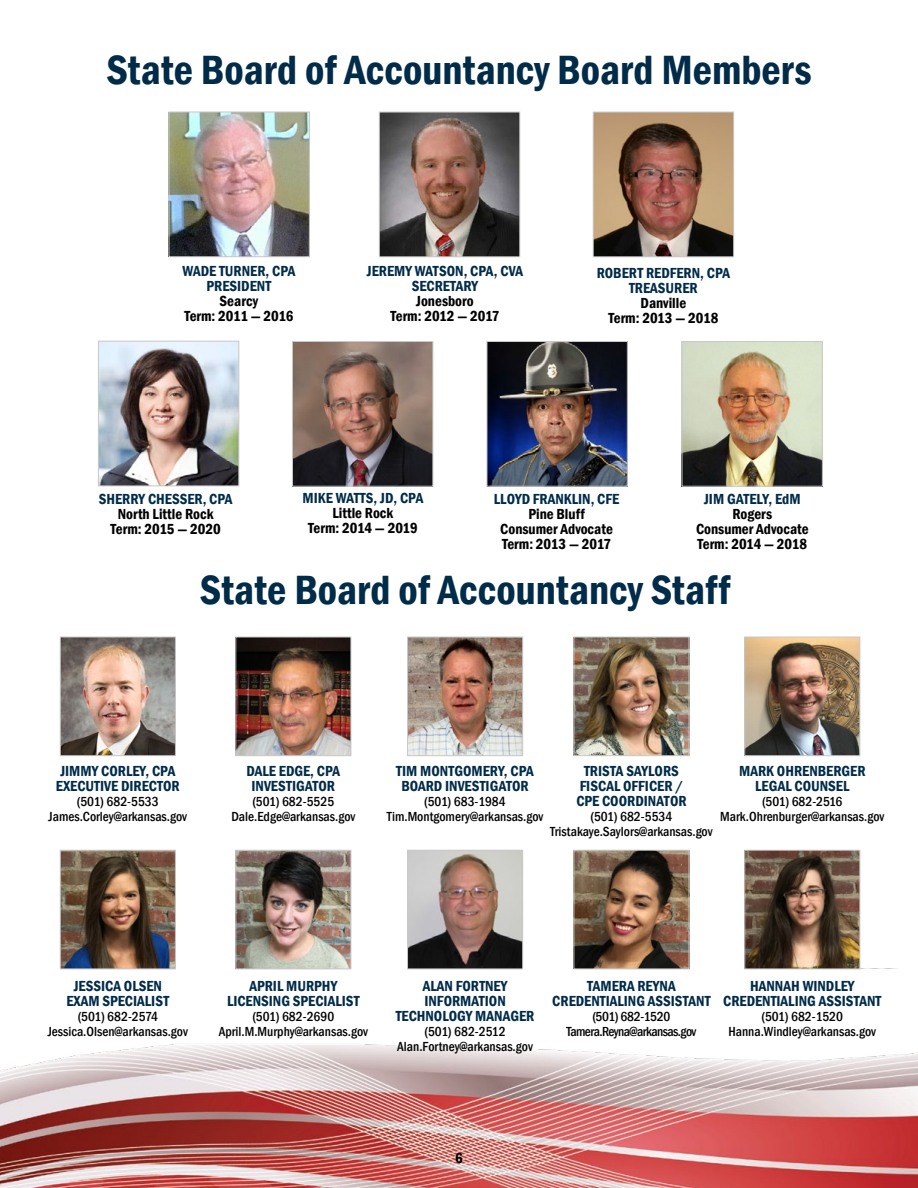
<style>
.page{position:relative;width:918px;height:1188px;background:#fff}
.page>*{position:absolute;margin:0;border:0;box-sizing:border-box;transform-origin:0 0}
.t1{font:600 condensed 42px "Franklin Gothic";color:#002b49}
.t2{font:600 condensed 15px/15px "Franklin Gothic";color:#002b49;text-align:center}
.t3{font:600 condensed 15px/15px "Franklin Gothic";color:#000;text-align:center}
.t4{font:500 condensed 13.5px/15px "Franklin Gothic";color:#000;text-align:center}
.t5{font:500 condensed 13.5px/15px "Franklin Gothic";letter-spacing:-.04em;color:#000;text-align:center}
</style>
<div class="page">
<img style="left:100px;top:343px;width:137px;height:141px">
<div style="left:98px;top:341px;width:141px;height:145px;border:1px solid #cac8c8"></div>
<img style="left:381px;top:114px;width:137px;height:141px">
<div style="left:379px;top:112px;width:141px;height:145px;border:1px solid #cac8c8"></div>
<img style="left:171px;top:114px;width:137px;height:141px">
<div style="left:169px;top:112px;width:141px;height:145px;border:1px solid #cac8c8"></div>
<img style="left:0;top:933px;width:918px;height:255px">
<img style="left:746px;top:852px;width:112px;height:115px">
<div style="left:744px;top:850px;width:116px;height:119px;border:1px solid #cac8c8"></div>
<img style="left:62px;top:852px;width:112px;height:115px">
<div style="left:60px;top:850px;width:116px;height:119px;border:1px solid #cac8c8"></div>
<img style="left:237px;top:852px;width:112px;height:115px">
<div style="left:235px;top:850px;width:116px;height:119px;border:1px solid #cac8c8"></div>
<img style="left:409px;top:852px;width:112px;height:115px">
<div style="left:407px;top:850px;width:116px;height:119px;border:1px solid #cac8c8"></div>
<img style="left:62px;top:639px;width:112px;height:115px">
<div style="left:60px;top:637px;width:116px;height:119px;border:1px solid #cac8c8"></div>
<img style="left:237px;top:639px;width:112px;height:115px">
<div style="left:235px;top:637px;width:116px;height:119px;border:1px solid #cac8c8"></div>
<img style="left:576px;top:639px;width:111px;height:115px">
<div style="left:574px;top:637px;width:115px;height:119px;border:1px solid #cac8c8"></div>
<img style="left:409px;top:639px;width:112px;height:115px">
<div style="left:407px;top:637px;width:116px;height:119px;border:1px solid #cac8c8"></div>
<img style="left:489px;top:343px;width:137px;height:142px">
<div style="left:487px;top:341px;width:141px;height:146px;border:1px solid #cac8c8"></div>
<img style="left:684px;top:343px;width:137px;height:142px">
<div style="left:682px;top:341px;width:141px;height:146px;border:1px solid #cac8c8"></div>
<img style="left:595px;top:114px;width:137px;height:141px">
<div style="left:593px;top:112px;width:141px;height:145px;border:1px solid #cac8c8"></div>
<img style="left:294px;top:343px;width:137px;height:142px">
<div style="left:292px;top:341px;width:141px;height:146px;border:1px solid #cac8c8"></div>
<img style="left:576px;top:852px;width:111px;height:115px">
<div style="left:574px;top:850px;width:115px;height:119px;border:1px solid #cac8c8"></div>
<img style="left:746px;top:639px;width:112px;height:115px">
<div style="left:744px;top:637px;width:116px;height:119px;border:1px solid #cac8c8"></div>
<h1 class="t1" style="left:106px;top:42px;width:707px">State Board of Accountancy Board Members</h1>
<p class="t2" style="left:182px;top:264px;width:115px">WADE TURNER, CPA<br>PRESIDENT</p>
<p class="t3" style="left:184px;top:294px;width:111px">Searcy<br>Term: 2011 — 2016</p>
<p class="t2" style="left:367px;top:263px;width:158px">JEREMY WATSON, CPA, CVA<br>SECRETARY</p>
<p class="t3" style="left:390px;top:293px;width:111px">Jonesboro<br>Term: 2012 — 2017</p>
<p class="t2" style="left:597px;top:265px;width:135px">ROBERT REDFERN, CPA<br>TREASURER</p>
<p class="t3" style="left:608px;top:295px;width:111px">Danville<br>Term: 2013 — 2018</p>
<p class="t2" style="left:99px;top:492px;width:135px">SHERRY CHESSER, CPA</p>
<p class="t3" style="left:110px;top:507px;width:112px">North Little Rock<br>Term: 2015 — 2020</p>
<p class="t2" style="left:303px;top:490px;width:122px">MIKE WATTS, JD, CPA</p>
<p class="t3" style="left:308px;top:505px;width:111px">Little Rock<br>Term: 2014 — 2019</p>
<p class="t2" style="left:494px;top:492px;width:127px">LLOYD FRANKLIN, CFE</p>
<p class="t3" style="left:500px;top:507px;width:114px">Pine Bluff<br>Consumer Advocate<br>Term: 2013 — 2017</p>
<p class="t2" style="left:704px;top:492px;width:98px">JIM GATELY, EdM</p>
<p class="t3" style="left:696px;top:507px;width:114px">Rogers<br>Consumer Advocate<br>Term: 2014 — 2018</p>
<h1 class="t1" style="left:200px;top:562px;width:532px">State Board of Accountancy Staff</h1>
<p class="t2" style="left:56px;top:763px;width:125px;text-align:left">JIMMY CORLEY, CPA<br>EXECUTIVE DIRECTOR</p>
<p class="t4" style="left:49px;top:794px;width:140px">(501) 682-5533<br>James.Corley@arkansas.gov</p>
<p class="t2" style="left:247px;top:763px;width:95px">DALE EDGE, CPA<br>INVESTIGATOR</p>
<p class="t4" style="left:231px;top:794px;width:125px">(501) 682-5525<br>Dale.Edge@arkansas.gov</p>
<p class="t2" style="left:396px;top:763px;width:139px">TIM MONTGOMERY, CPA<br>BOARD INVESTIGATOR</p>
<p class="t4" style="left:387px;top:794px;width:158px">(501) 683-1984<br>Tim.Montgomery@arkansas.gov</p>
<p class="t2" style="left:576px;top:763px;width:112px">TRISTA SAYLORS<br>FISCAL OFFICER /<br>CPE COORDINATOR</p>
<p class="t4" style="left:550px;top:809px;width:164px">(501) 682-5534<br>Tristakaye.Saylors@arkansas.gov</p>
<p class="t2" style="left:739px;top:763px;width:128px">MARK OHRENBERGER<br>LEGAL COUNSEL</p>
<p class="t4" style="left:720px;top:794px;width:166px">(501) 682-2516<br>Mark.Ohrenburger@arkansas.gov</p>
<p class="t2" style="left:66px;top:978px;width:104px">JESSICA OLSEN<br>EXAM SPECIALIST</p>
<p class="t4" style="left:48px;top:1009px;width:142px">(501) 682-2574<br>Jessica.Olsen@arkansas.gov</p>
<p class="t2" style="left:227px;top:978px;width:134px">APRIL MURPHY<br>LICENSING SPECIALIST</p>
<p class="t4" style="left:219px;top:1009px;width:151px">(501) 682-2690<br>April.M.Murphy@arkansas.gov</p>
<p class="t2" style="left:396px;top:978px;width:140px">ALAN FORTNEY<br>INFORMATION<br>TECHNOLOGY MANAGER</p>
<p class="t4" style="left:397px;top:1024px;width:137px">(501) 682-2512<br>Alan.Fortney@arkansas.gov</p>
<p class="t2" style="left:552px;top:978px;width:160px">TAMERA REYNA<br>CREDENTIALING ASSISTANT</p>
<p class="t5" style="left:566px;top:1009px;width:132px">(501) 682-1520<br>Tamera.Reyna@arkansas.gov</p>
<p class="t2" style="left:723px;top:978px;width:160px">HANNAH WINDLEY<br>CREDENTIALING ASSISTANT</p>
<p class="t4" style="left:728px;top:1009px;width:149px">(501) 682-1520<br>Hanna.Windley@arkansas.gov</p>
<p class="t3" style="left:455px;top:1150px;width:9px">6</p>
</div>
